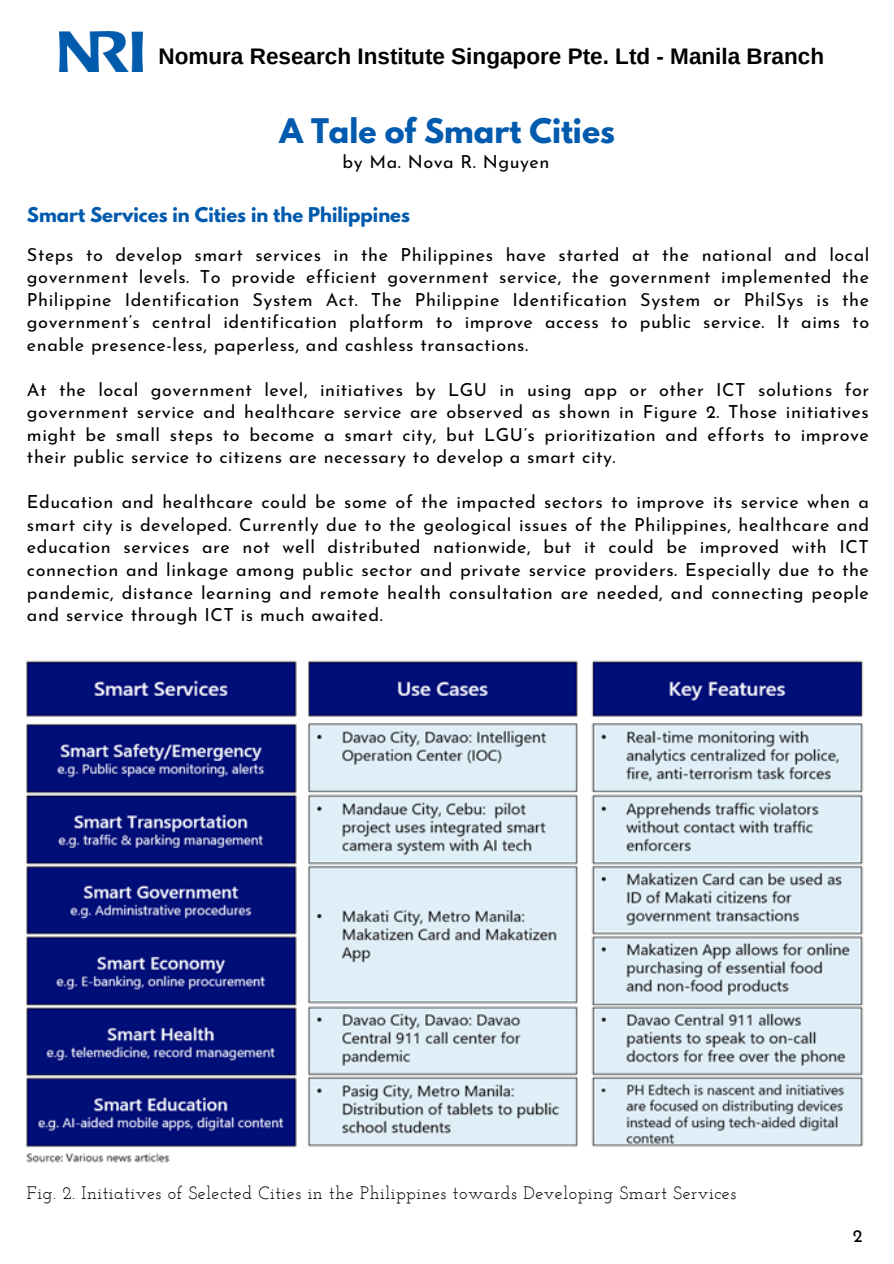
<style>
.page{position:relative;width:894px;height:1264px;background:#fff}
.page>*{position:absolute;margin:0;border:0;box-sizing:border-box;transform-origin:0 0}
.t1{font:700 30px "League Spartan";color:#005aad}
.t2{font:700 22.5px "Arimo";color:#000}
.t3{font:18px/22.5px "Josefin Sans";letter-spacing:.03em;color:#000;text-align:justify}
.t4{font:18px "Josefin Slab";letter-spacing:.03em;color:#000}
.t5{font:700 18px "League Spartan";color:#005aad}
</style>
<div class="page">
<img style="left:60px;top:32px;width:82px;height:39px">
<img style="left:26px;top:660px;width:838px;height:503px">
<p class="t2" style="left:158px;top:44px;width:667px">Nomura Research Institute Singapore Pte. Ltd - Manila Branch</p>
<p class="t1" style="left:279px;top:115px;width:337px">A Tale of Smart Cities</p>
<p class="t3" style="left:342px;top:152px;width:208px">by Ma. Nova R. Nguyen</p>
<p class="t5" style="left:27px;top:206px;width:384px">Smart Services in Cities in the Philippines</p>
<p class="t3" style="left:27px;top:245px;width:843px">Steps to develop smart services in the Philippines have started at the national and local government levels. To provide efficient government service, the government implemented the Philippine Identification System Act. The Philippine Identification System or PhilSys is the government’s central identification platform to improve access to public service. It aims to enable presence-less, paperless, and cashless transactions.</p>
<p class="t3" style="left:27px;top:380px;width:843px">At the local government level, initiatives by LGU in using app or other ICT solutions for government service and healthcare service are observed as shown in Figure 2. Those initiatives might be small steps to become a smart city, but LGU’s prioritization and efforts to improve their public service to citizens are necessary to develop a smart city.</p>
<p class="t3" style="left:27px;top:492px;width:843px">Education and healthcare could be some of the impacted sectors to improve its service when a smart city is developed. Currently due to the geological issues of the Philippines, healthcare and education services are not well distributed nationwide, but it could be improved with ICT connection and linkage among public sector and private service providers. Especially due to the pandemic, distance learning and remote health consultation are needed, and connecting people and service through ICT is much awaited.</p>
<p class="t4" style="left:27px;top:1185px;width:710px">Fig. 2. Initiatives of Selected Cities in the Philippines towards Developing Smart Services</p>
<p class="t3" style="left:852px;top:1226px;width:11px">2</p>
</div>
